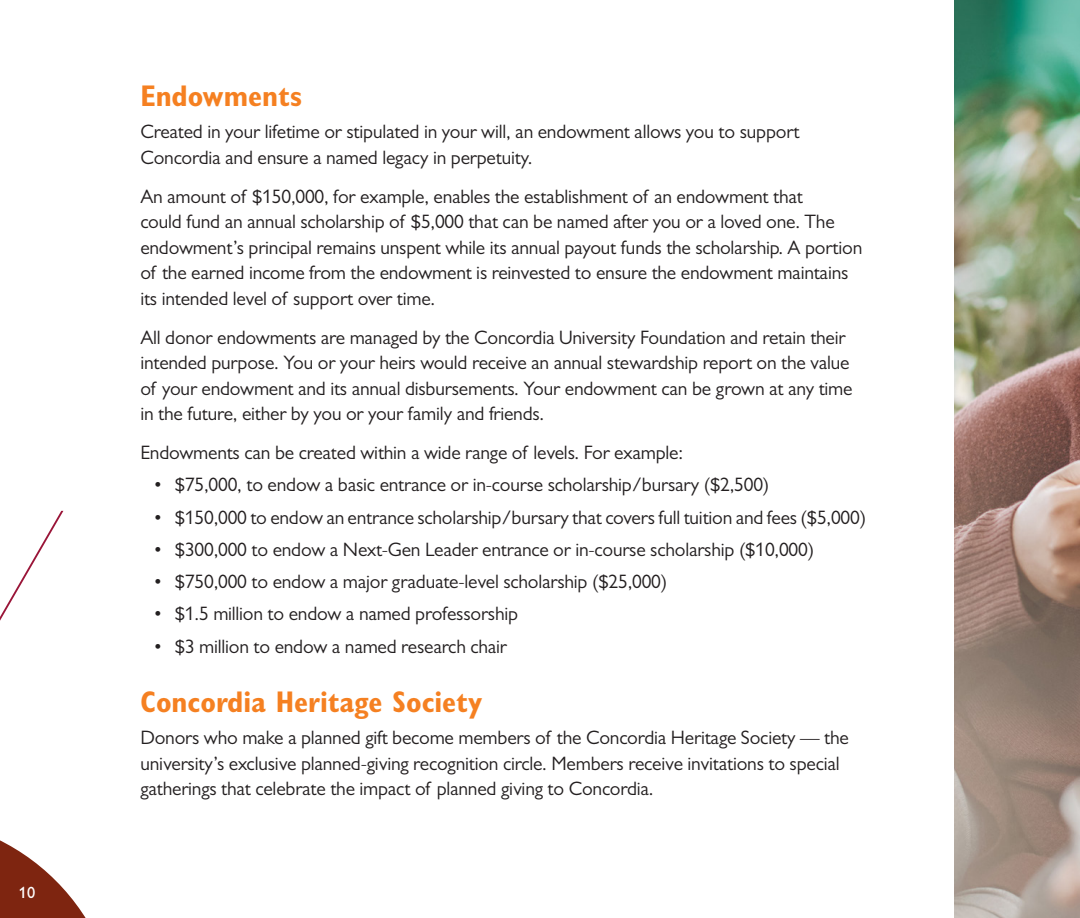
<style>
.page{position:relative;width:1080px;height:918px;background:#fff}
.page>*{position:absolute;margin:0;border:0;box-sizing:border-box;transform-origin:0 0}
.TEXT{font:700 condensed 30px "Gill Sans MT Pro";color:#f58021}
.TEXT-2{font:19.5px/25.5px "Gill Sans MT Pro";letter-spacing:-.01em;color:#231f20}
.t1{font:500 16.35px "Gill Sans MT Pro";color:#fff}
</style>
<div class="page">
<img style="left:955px;top:0;width:125px;height:918px">
<svg style="left:0;top:840px;width:86px;height:78px"></svg>
<svg style="left:0;top:511px;width:63px;height:110px"></svg>
<p class="t1" style="left:19px;top:883px;width:18px">10</p>
<p class="TEXT" style="left:140px;top:78px;width:163px">Endowments</p>
<p class="TEXT-2" style="left:140px;top:119px;width:661px">Created in your lifetime or stipulated in your will, an endowment allows you to support<br>Concordia and ensure a named legacy in perpetuity.</p>
<p class="TEXT-2" style="left:140px;top:183px;width:724px">An amount of $150,000, for example, enables the establishment of an endowment that<br>could fund an annual scholarship of $5,000 that can be named after you or a loved one. The endowment’s principal remains unspent while its annual payout funds the scholarship. A portion of the earned income from the endowment is reinvested to ensure the endowment maintains its intended level of support over time.</p>
<p class="TEXT-2" style="left:140px;top:324px;width:714px">All donor endowments are managed by the Concordia University Foundation and retain their intended purpose. You or your heirs would receive an annual stewardship report on the value of your endowment and its annual disbursements. Your endowment can be grown at any time in the future, either by you or your family and friends.</p>
<p class="TEXT-2" style="left:140px;top:440px;width:544px">Endowments can be created within a wide range of levels. For example:</p>
<p class="TEXT-2" style="left:154px;top:472px;width:617px">• $75,000, to endow a basic entrance or in-course scholarship/bursary ($2,500)</p>
<p class="TEXT-2" style="left:154px;top:504px;width:714px">• $150,000 to endow an entrance scholarship/bursary that covers full tuition and fees ($5,000)</p>
<p class="TEXT-2" style="left:154px;top:536px;width:662px">• $300,000 to endow a Next-Gen Leader entrance or in-course scholarship ($10,000)</p>
<p class="TEXT-2" style="left:154px;top:569px;width:515px">• $750,000 to endow a major graduate-level scholarship ($25,000)</p>
<p class="TEXT-2" style="left:154px;top:601px;width:366px">• $1.5 million to endow a named professorship</p>
<p class="TEXT-2" style="left:154px;top:633px;width:355px">• $3 million to endow a named research chair</p>
<p class="TEXT" style="left:140px;top:684px;width:344px">Concordia Heritage Society</p>
<p class="TEXT-2" style="left:140px;top:725px;width:710px">Donors who make a planned gift become members of the Concordia Heritage Society — the university’s exclusive planned-giving recognition circle. Members receive invitations to special gatherings that celebrate the impact of planned giving to Concordia.</p>
</div>
